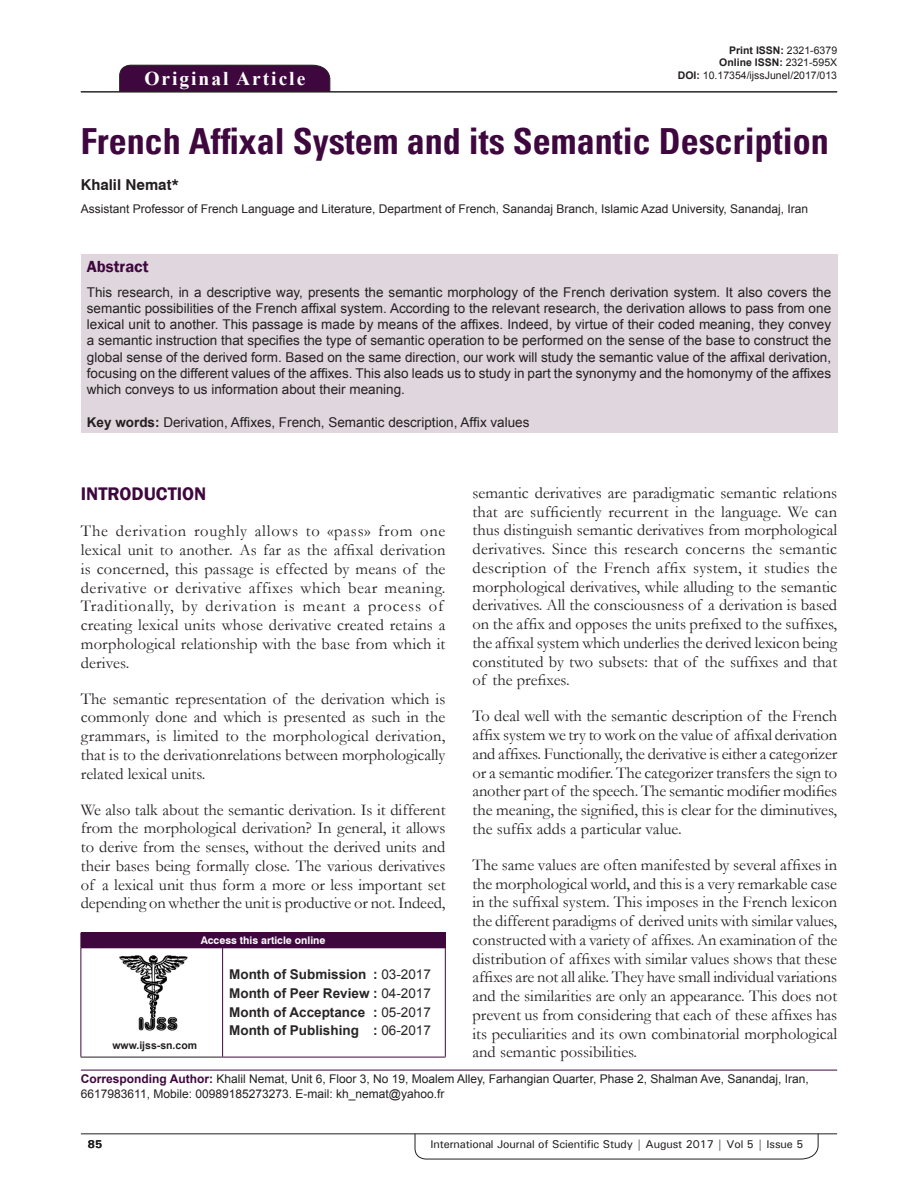
<style>
.page{position:relative;width:918px;height:1188px;background:#fff}
.page>*{position:absolute;margin:0;border:0;box-sizing:border-box;transform-origin:0 0}
.AT{font:700 condensed 36px "Univers";color:#3e083e}
.AH{font:700 19.5px "Times New Roman";letter-spacing:.1em;color:#fff}
.t1{font:600 18.75px "Franklin Gothic";color:#3e083e}
.TX{font:16.5px/18.8px "Garamond";letter-spacing:.01em;color:#231f20;text-align:justify}
.ABSH{font:600 16.5px "Franklin Gothic";color:#3e083e}
.AU{font:700 15px "Swiss 721 BT";color:#231f20}
.ABS_1{font:13.5px/16.2px "Arial";color:#231f20;text-align:justify}
.HIS{font:700 13.5px/18.8px "Arial";color:#282526;text-align:justify}
.KWD{font:13.5px "Arial";color:#231f20}
.ADD{font:12px/14.4px "Arial";color:#231f20}
.AFF{font:12px "Arial";color:#231f20}
.RF{font:500 11.25px "Univers";letter-spacing:-.01em;color:#231f20}
.t2{font:700 11.25px "Univers";color:#231f20}
.DOI{font:700 10.5px "Arial";color:#231f20}
.DOI-2{font:10.5px "Arial";color:#231f20}
.AAO{font:700 10.5px "Swiss 721 BT";color:#fff}
.Web{font:700 10.5px "Arial";color:#231f20}
.s1{font-weight:400}
.s2{font-weight:700}
.s3{font-weight:700;color:#3e083e}
</style>
<div class="page">
<svg style="left:415px;top:1133px;width:404px;height:26px"></svg>
<hr style="left:81px;top:1134px;width:756px;height:1px;background:#231f20">
<div style="left:119px;top:65px;width:211px;height:26px;background:#3e083e"></div>
<hr style="left:81px;top:91px;width:756px;height:1px;background:#231f20">
<div style="left:81px;top:254px;width:756px;height:179px;background:#e0d7de"></div>
<img style="left:119px;top:955px;width:69px;height:76px">
<div style="left:81px;top:933px;width:364px;height:15px;background:#3e083e"></div>
<svg style="left:445px;top:933px;width:1px;height:15px"></svg>
<hr style="left:81px;top:948px;width:142px;height:1px;background:#3e083e">
<hr style="left:81px;top:948px;width:1px;height:109px;background:#3e083e">
<hr style="left:81px;top:1057px;width:142px;height:1px;background:#231f20">
<hr style="left:223px;top:948px;width:223px;height:1px;background:#3e083e">
<hr style="left:222px;top:948px;width:1px;height:109px;background:#3e083e">
<hr style="left:445px;top:948px;width:1px;height:109px;background:#3e083e">
<hr style="left:223px;top:1057px;width:223px;height:1px;background:#3e083e">
<hr style="left:81px;top:1070px;width:756px;height:1px;background:#3e083e">
<p class="AH" style="left:144px;top:64px;width:162px">Original Article</p>
<p class="DOI" style="left:729px;top:42px;width:109px">Print ISSN: <span class="s1">2321-6379</span></p>
<p class="DOI" style="left:719px;top:55px;width:119px">Online ISSN: <span class="s1">2321-595X</span></p>
<p class="DOI-2" style="left:678px;top:68px;width:161px"><span class="s2">DOI:</span> 10.17354/ijssJuneI/2017/013</p>
<p class="AT" style="left:81px;top:119px;width:749px">French Affixal System and its Semantic Description</p>
<p class="AU" style="left:81px;top:176px;width:100px">Khalil Nemat*</p>
<p class="AFF" style="left:81px;top:201px;width:729px">Assistant Professor of French Language and Literature, Department of French, Sanandaj Branch, Islamic Azad University, Sanandaj, Iran</p>
<p class="ABSH" style="left:87px;top:256px;width:63px">Abstract</p>
<p class="ABS_1" style="left:87px;top:284px;width:746px">This research, in a descriptive way, presents the semantic morphology of the French derivation system. It also covers the semantic possibilities of the French affixal system. According to the relevant research, the derivation allows to pass from one lexical unit to another. This passage is made by means of the affixes. Indeed, by virtue of their coded meaning, they convey a semantic instruction that specifies the type of semantic operation to be performed on the sense of the base to construct the global sense of the derived form. Based on the same direction, our work will study the semantic value of the affixal derivation, focusing on the different values of the affixes. This also leads us to study in part the synonymy and the homonymy of the affixes which conveys to us information about their meaning.</p>
<p class="KWD" style="left:87px;top:413px;width:444px"><span class="s2">Key words:</span> Derivation, Affixes, French, Semantic description, Affix values</p>
<p class="TX" style="left:473px;top:483px;width:366px">semantic derivatives are paradigmatic semantic relations that are sufficiently recurrent in the language. We can thus distinguish semantic derivatives from morphological derivatives. Since this research concerns the semantic description of the French affix system, it studies the morphological derivatives, while alluding to the semantic derivatives. All the consciousness of a derivation is based on the affix and opposes the units prefixed to the suffixes, the affixal system which underlies the derived lexicon being constituted by two subsets: that of the suffixes and that of the prefixes.</p>
<p class="TX" style="left:473px;top:706px;width:366px">To deal well with the semantic description of the French affix system we try to work on the value of affixal derivation and affixes. Functionally, the derivative is either a categorizer or a semantic modifier. The categorizer transfers the sign to another part of the speech. The semantic modifier modifies the meaning, the signified, this is clear for the diminutives, the suffix adds a particular value.</p>
<p class="TX" style="left:473px;top:855px;width:366px">The same values are often manifested by several affixes in the morphological world, and this is a very remarkable case in the suffixal system. This imposes in the French lexicon the different paradigms of derived units with similar values, constructed with a variety of affixes. An examination of the distribution of affixes with similar values shows that these affixes are not all alike. They have small individual variations and the similarities are only an appearance. This does not prevent us from considering that each of these affixes has its peculiarities and its own combinatorial morphological and semantic possibilities.</p>
<h1 class="t1" style="left:81px;top:482px;width:127px">INTRODUCTION</h1>
<p class="TX" style="left:81px;top:521px;width:366px;text-align:left">The derivation roughly allows to «pass» from one lexical unit to another. As far as the affixal derivation is concerned, this passage is effected by means of the derivative or derivative affixes which bear meaning.<br>Traditionally, by derivation is meant a process of creating lexical units whose derivative created retains a morphological relationship with the base from which it derives.</p>
<p class="TX" style="left:81px;top:689px;width:366px">The semantic representation of the derivation which is commonly done and which is presented as such in the grammars, is limited to the morphological derivation, that is to the derivationrelations between morphologically related lexical units.</p>
<p class="TX" style="left:81px;top:800px;width:366px">We also talk about the semantic derivation. Is it different from the morphological derivation? In general, it allows to derive from the senses, without the derived units and their bases being formally close. The various derivatives of a lexical unit thus form a more or less important set depending on whether the unit is productive or not. Indeed,</p>
<p class="AAO" style="left:201px;top:934px;width:126px">Access this article online</p>
<p class="HIS" style="left:229px;top:965px;width:203px">Month of Submission : <span class="s1">03-2017<br></span>Month of Peer Review : <span class="s1">04-2017<br></span>Month of Acceptance : <span class="s1">05-2017<br></span>Month of Publishing : <span class="s1">06-2017</span></p>
<p class="ADD" style="left:81px;top:1072px;width:730px"><span class="s3">Corresponding Author:</span> Khalil Nemat, Unit 6, Floor 3, No 19, Moalem Alley, Farhangian Quarter, Phase 2, Shalman Ave, Sanandaj, Iran,<br>6617983611, Mobile: 00989185273273. E-mail: kh_nemat@yahoo.fr</p>
<p class="Web" style="left:112px;top:1038px;width:86px">www.ijss-sn.com</p>
<p class="t2" style="left:88px;top:1137px;width:16px">85</p>
<p class="RF" style="left:430px;top:1137px;width:375px">International Journal of Scientific Study | August 2017 | Vol 5 | Issue 5</p>
</div>
